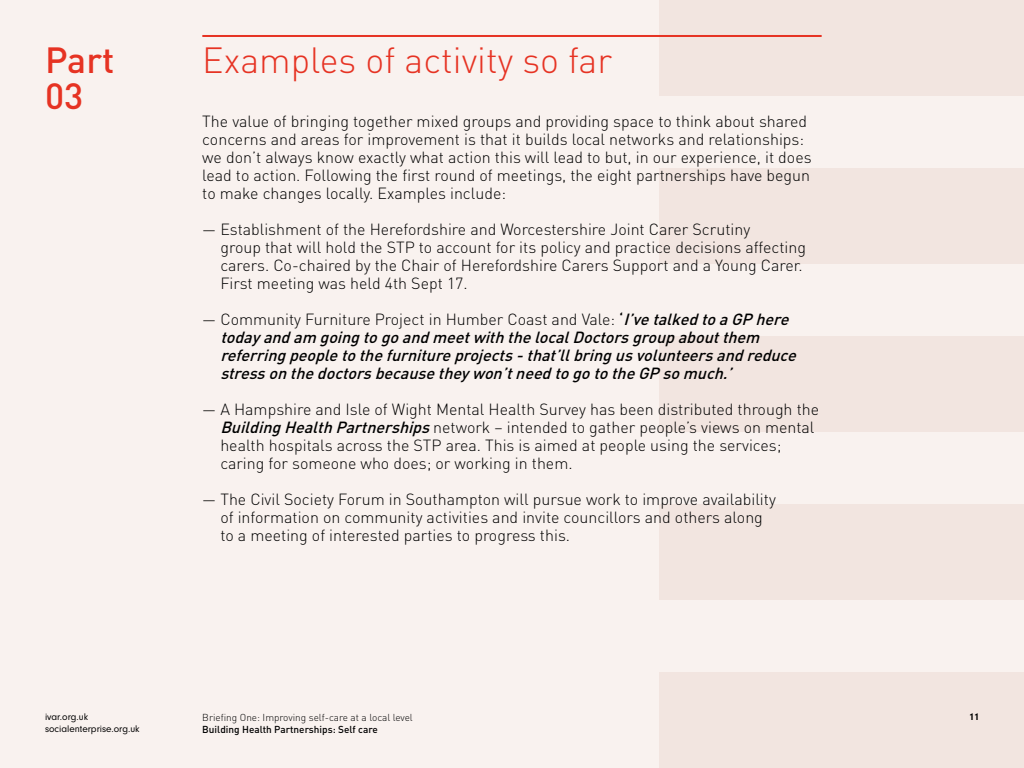
<style>
.page{position:relative;width:1024px;height:768px;background:#f9f2ef}
.page>*{position:absolute;margin:0;border:0;box-sizing:border-box;transform-origin:0 0}
.t1{font:300 36px "DIN";color:#e63323}
.t2{font:500 36px/36px "DIN";color:#e63323}
.t3{font:300 16px/18px "DIN";color:#000}
.t4{font:italic 500 16px/18px "DIN";color:#000}
.t5{font:300 10px "DIN";color:#000}
.t6{font:500 10px "DIN";color:#000}
.t7{font:10px/12px "Neuzeit Gro";color:#000}
.t8{font:700 10px "Neuzeit Gro";color:#000}
.s1{font-weight:300;font-style:normal}
.s2{font-style:normal}
.s3{font-weight:500;font-style:italic}
</style>
<div class="page">
<div style="left:660px;top:0;width:364px;height:96px;background:#f2e5e0"></div>
<div style="left:660px;top:672px;width:364px;height:96px;background:#f2e5e0"></div>
<div style="left:660px;top:504px;width:364px;height:96px;background:#f2e5e0"></div>
<div style="left:660px;top:336px;width:364px;height:96px;background:#f2e5e0"></div>
<div style="left:660px;top:168px;width:364px;height:96px;background:#f2e5e0"></div>
<hr style="left:202px;top:35px;width:620px;height:2px;background:#e63323">
<h1 class="t2" style="left:45px;top:41px;width:71px">Part<br>03</h1>
<h1 class="t1" style="left:202px;top:38px;width:411px">Examples of activity so far</h1>
<p class="t3" style="left:202px;top:112px;width:611px">The value of bringing together mixed groups and providing space to think about shared concerns and areas for improvement is that it builds local networks and relationships: we don’t always know exactly what action this will lead to but, in our experience, it does lead to action. Following the first round of meetings, the eight partnerships have begun to make changes locally. Examples include:</p>
<p class="t3" style="left:220px;top:220px;width:587px;text-indent:-18px">— Establishment of the Herefordshire and Worcestershire Joint Carer Scrutiny<br>group that will hold the STP to account for its policy and practice decisions affecting carers. Co-chaired by the Chair of Herefordshire Carers Support and a Young Carer.<br>First meeting was held 4th Sept 17.</p>
<p class="t4" style="left:220px;top:310px;width:582px;text-indent:-18px"><span class="s1">— Community Furniture Project in Humber Coast and Vale:</span> <span class="s2">‘</span>I’vetalkedtoaGP here todayandam goingtogoandmeetwiththelocalDoctorsgroupaboutthem referringpeopletothefurnitureprojects-that’llbringusvolunteersandreduce stressonthedoctorsbecausetheywon’tneedtogototheGP somuch.’</p>
<p class="t3" style="left:220px;top:400px;width:600px;text-indent:-18px">— A Hampshire and Isle of Wight Mental Health Survey has been distributed through the <span class="s3">BuildingHealthPartnerships</span>network – intended to gather people’s views on mental health hospitals across the STP area. This is aimed at people using the services; caring for someone who does; or working in them.</p>
<p class="t3" style="left:220px;top:490px;width:557px;text-indent:-18px">— The Civil Society Forum in Southampton will pursue work to improve availability of information on community activities and invite councillors and others along to a meeting of interested parties to progress this.</p>
<p class="t7" style="left:45px;top:711px;width:96px">ivar.org.uk socialenterprise.org.uk</p>
<p class="t5" style="left:202px;top:712px;width:212px">Briefing One: Improving self-care at a local level</p>
<p class="t8" style="left:969px;top:711px;width:11px">11</p>
<p class="t6" style="left:202px;top:723px;width:177px">Building Health Partnerships: Self care</p>
</div>
